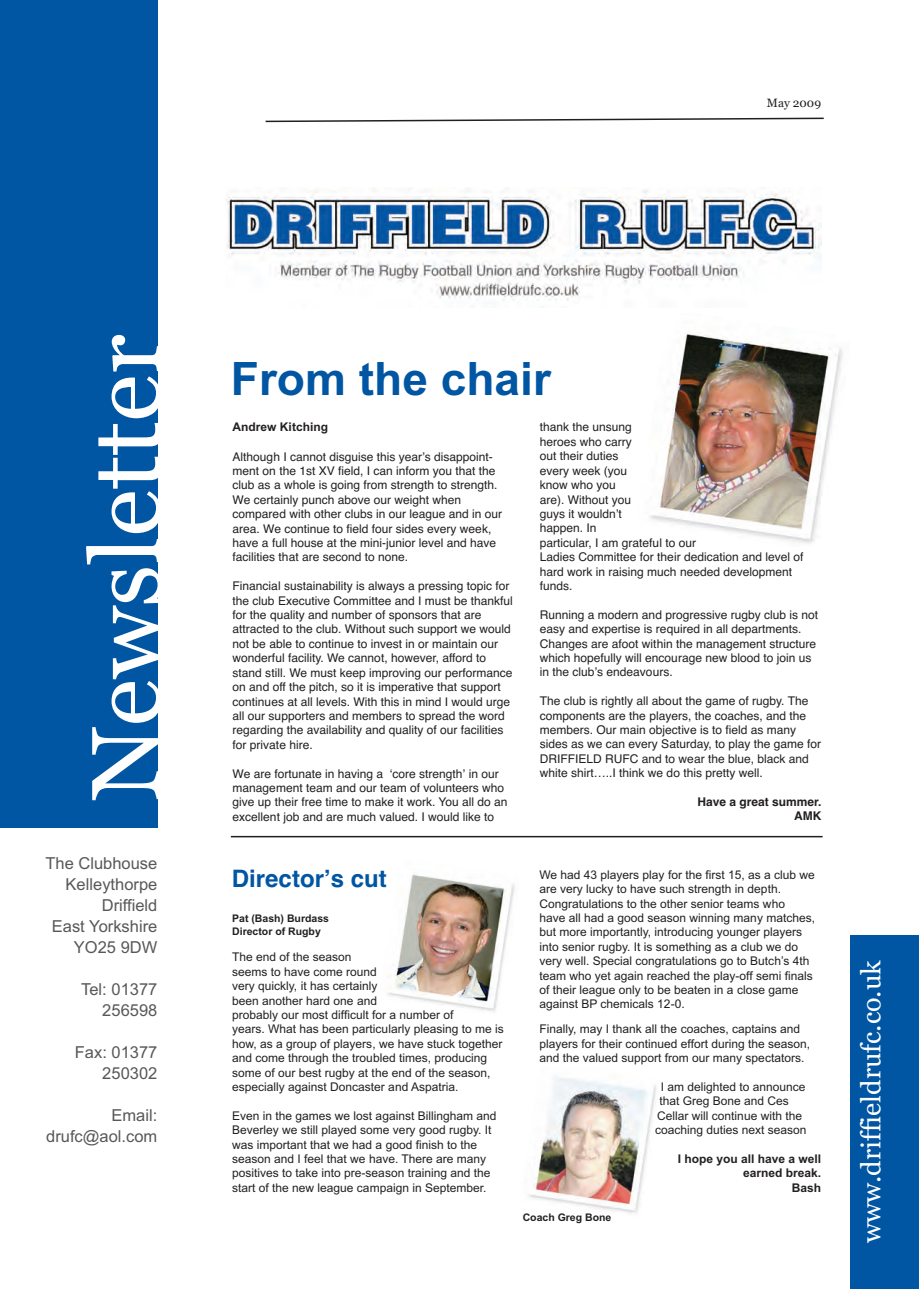
<style>
.page{position:relative;width:919px;height:1289px;background:#fff}
.page>*{position:absolute;margin:0;border:0;box-sizing:border-box;transform-origin:0 0}
.t1{font:97.8px "Georgia";color:#fff}
.t2{font:700 46.05px "Arial";color:#0156a3}
.t3{font:27px "Georgia";color:#fff}
.t4{font:700 24px "Helvetica";color:#0156a3}
.t5{font:16.5px/21px "Arial";color:#57585a;text-align:right}
.t6{font:12px/14.4px "Helvetica";color:#231f20}
.t7{font:12px/14.4px "Arial";color:#231f20}
.t8{font:700 12px/14.4px "Arial";color:#231f20;text-align:right}
.t9{font:700 12px/14.4px "Helvetica";color:#231f20;text-align:right}
.t10{font:12px "Georgia";color:#231f20}
.t11{font:700 10.5px/12.6px "Arial";color:#231f20}
</style>
<div class="page">
<div style="left:0;top:0;width:157px;height:827px;background:#0156a3"></div>
<div style="left:850px;top:936px;width:68px;height:352px;background:#0156a3"></div>
<svg style="left:265px;top:117px;width:559px;height:6px"></svg>
<img style="left:226px;top:190px;width:595px;height:111px">
<img style="left:649px;top:331px;width:194px;height:213px">
<img style="left:387px;top:874px;width:128px;height:138px">
<hr style="left:231px;top:835px;width:591px;height:2px;background:#231f20">
<img style="left:528px;top:1076px;width:129px;height:138px">
<p class="t10" style="left:766px;top:96px;width:56px">May 2009</p>
<h1 class="t1" style="left:69px;top:801px;width:468px;rotate:-90deg">Newsletter</h1>
<h3 class="t5" style="left:45px;top:854px;width:113px">The Clubhouse<br>Kelleythorpe<br>Driffield<br>East Yorkshire<br>YO25 9DW</h3>
<h3 class="t5" style="left:81px;top:980px;width:78px">Tel: 01377<br>256598</h3>
<h3 class="t5" style="left:75px;top:1043px;width:84px">Fax: 01377<br>250302</h3>
<h3 class="t5" style="left:46px;top:1106px;width:113px">Email: drufc@aol.com</h3>
<h2 class="t2" style="left:231px;top:362px;width:321px">From the chair</h2>
<p class="t8" style="left:232px;top:421px;width:97px">Andrew Kitching</p>
<p class="t6" style="left:232px;top:450px;width:271px">Although I cannot disguise this yearʼs disappoint&shy;ment on the 1st XV field, I can inform you that the club as a whole is going from strength to strength.<br>We certainly punch above our weight when compared with other clubs in our league and in our area. We continue to field four sides every week, have a full house at the mini-junior level and have facilities that are second to none.</p>
<p class="t6" style="left:232px;top:580px;width:282px">Financial sustainability is always a pressing topic for the club Executive Committee and I must be thankful for the quality and number of sponsors that are attracted to the club. Without such support we would not be able to continue to invest in or maintain our wonderful facility. We cannot, however, afford to stand still. We must keep improving our performance on and off the pitch, so it is imperative that support continues at all levels. With this in mind I would urge all our supporters and members to spread the word regarding the availability and quality of our facilities for private hire.</p>
<p class="t6" style="left:232px;top:767px;width:276px">We are fortunate in having a ʻcore strengthʼ in our management team and our team of volunteers who give up their free time to make it work. You all do an excellent job and are much valued. I would like to</p>
<p class="t6" style="left:540px;top:421px;width:265px">thank the unsung<br>heroes who carry<br>out their duties<br>every week (you<br>know who you<br>are). Without you<br>guys it wouldnʼt<br>happen. In<br>particular, I am grateful to our<br>Ladies Committee for their dedication and level of hard work in raising much needed development funds.</p>
<p class="t6" style="left:540px;top:608px;width:280px">Running a modern and progressive rugby club is not easy and expertise is required in all departments.<br>Changes are afoot within the management structure which hopefully will encourage new blood to join us in the clubʼs endeavours.</p>
<p class="t6" style="left:540px;top:695px;width:283px">The club is rightly all about the game of rugby. The components are the players, the coaches, and the members. Our main objective is to field as many sides as we can every Saturday, to play the game for DRIFFIELD RUFC and to wear the blue, black and white shirt…..I think we do this pretty well.</p>
<p class="t9" style="left:697px;top:795px;width:126px">Have a great summer.<br>AMK</p>
<h3 class="t4" style="left:232px;top:870px;width:156px">Directorʼs cut</h3>
<p class="t11" style="left:232px;top:913px;width:98px">Pat (Bash) Burdass<br>Director of Rugby</p>
<p class="t7" style="left:232px;top:951px;width:273px">The end of the season<br>seems to have come round<br>very quickly, it has certainly<br>been another hard one and<br>probably our most difficult for a number of<br>years. What has been particularly pleasing to me is how, as a group of players, we have stuck together and come through the troubled times, producing some of our best rugby at the end of the season, especially against Doncaster and Aspatria.</p>
<p class="t7" style="left:232px;top:1109px;width:266px">Even in the games we lost against Billingham and Beverley we still played some very good rugby. It was important that we had a good finish to the season and I feel that we have. There are many positives to take into pre-season training and the start of the new league campaign in September.</p>
<p class="t7" style="left:539px;top:868px;width:277px">We had 43 players play for the first 15, as a club we are very lucky to have such strength in depth.<br>Congratulations to the other senior teams who<br>have all had a good season winning many matches, but more importantly, introducing younger players into senior rugby. It is something as a club we do very well. Special congratulations go to Butch’s 4th team who yet again reached the play-off semi finals of their league only to be beaten in a close game against BP chemicals 12-0.</p>
<p class="t7" style="left:539px;top:1023px;width:272px">Finally, may I thank all the coaches, captains and players for their continued effort during the season, and the valued support from our many spectators.</p>
<p class="t7" style="left:660px;top:1080px;width:146px">I am delighted to announce</p>
<p class="t7" style="left:659px;top:1095px;width:131px">that Greg Bone and Ces</p>
<p class="t7" style="left:657px;top:1109px;width:146px">Cellar will continue with the</p>
<p class="t7" style="left:655px;top:1123px;width:153px">coaching duties next season</p>
<p class="t8" style="left:677px;top:1152px;width:145px">I hope you all have a well earned break.<br>Bash</p>
<p class="t11" style="left:522px;top:1211px;width:90px">Coach Greg Bone</p>
<h3 class="t3" style="left:855px;top:1242px;width:284px;rotate:-90deg">www.driffieldrufc.co.uk</h3>
</div>
